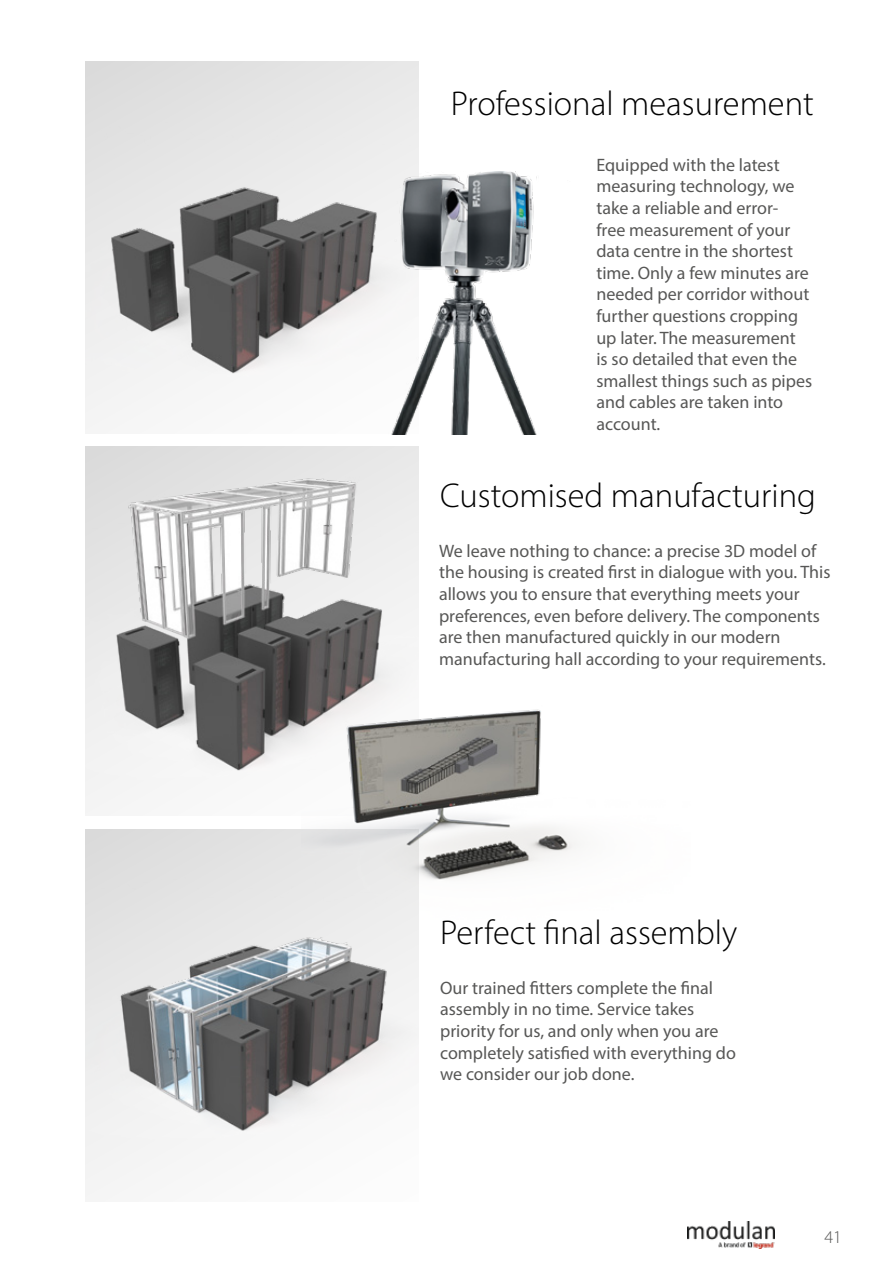
<style>
.page{position:relative;width:893px;height:1263px;background:#fff}
.page>*{position:absolute;margin:0;border:0;box-sizing:border-box;transform-origin:0 0}
.t1{font:300 34.5px "Myriad Pro";color:#000}
.t2{font:18px/21.6px "Myriad Pro";color:#575756}
.t3{font:300 18px "Myriad Pro";color:#575756}
</style>
<div class="page">
<img style="left:85px;top:62px;width:334px;height:368px">
<div style="left:85px;top:446px;width:334px;height:370px;background:#e2e2e2"></div>
<img style="left:85px;top:478px;width:334px;height:338px">
<img style="left:85px;top:829px;width:334px;height:368px">
<img style="left:332px;top:172px;width:205px;height:262px">
<img style="left:302px;top:688px;width:277px;height:292px">
<img style="left:687px;top:1221px;width:87px;height:27px">
<h1 class="t1" style="left:451px;top:83px;width:364px">Professional measurement</h1>
<p class="t2" style="left:596px;top:154px;width:217px">Equipped with the latest measuring technology, we take a reliable and error-<br>free measurement of your data centre in the shortest time. Only a few minutes are needed per corridor without further questions cropping up later. The measurement<br>is so detailed that even the smallest things such as pipes and cables are taken into account.</p>
<h1 class="t1" style="left:440px;top:475px;width:377px">Customised manufacturing</h1>
<p class="t2" style="left:439px;top:540px;width:393px">We leave nothing to chance: a precise 3D model of the housing is created first in dialogue with you. This allows you to ensure that everything meets your preferences, even before delivery. The components are then manufactured quickly in our modern manufacturing hall according to your requirements.</p>
<h1 class="t1" style="left:440px;top:912px;width:299px">Perfect final assembly</h1>
<p class="t2" style="left:440px;top:976px;width:297px">Our trained fitters complete the final assembly in no time. Service takes priority for us, and only when you are completely satisfied with everything do we consider our job done.</p>
<p class="t3" style="left:824px;top:1226px;width:19px">41</p>
</div>
